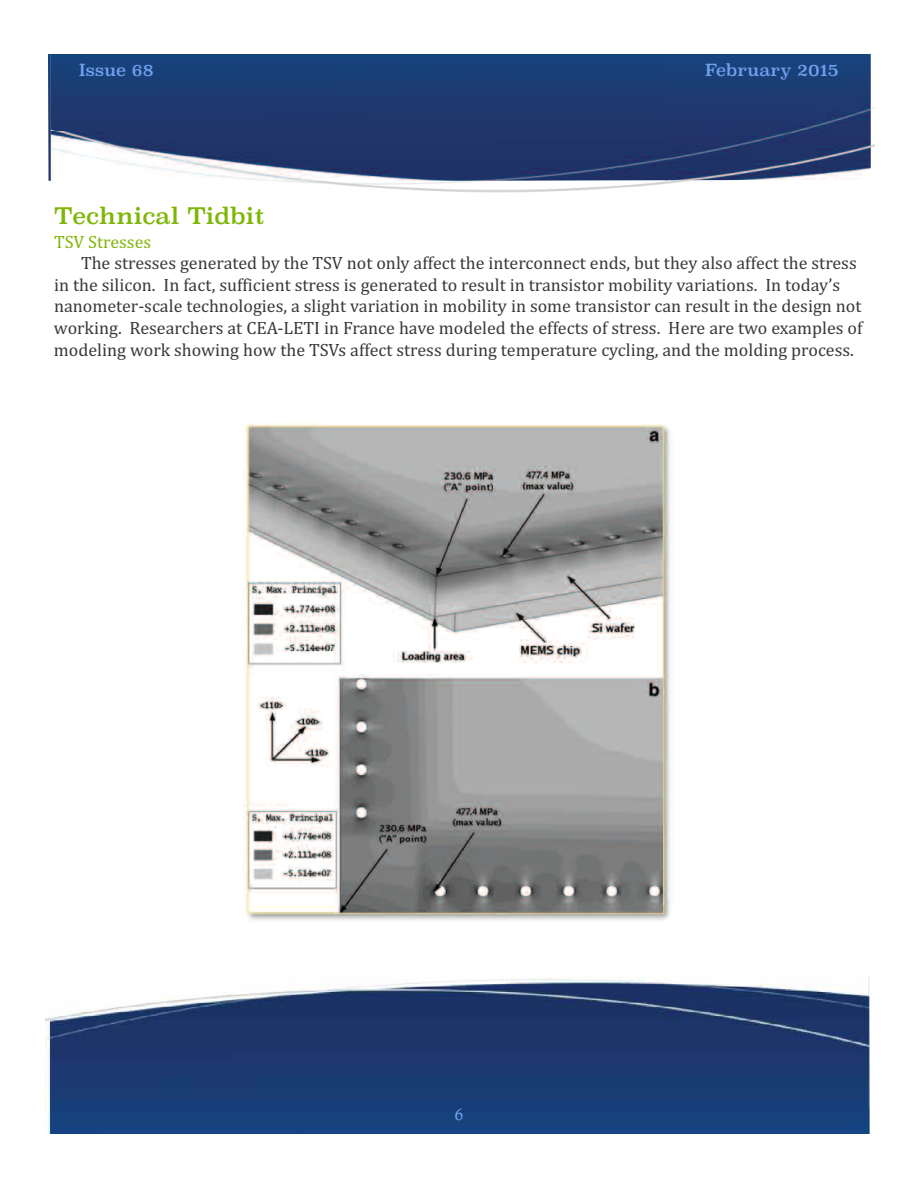
<style>
.page{position:relative;width:918px;height:1188px;background:#fff}
.page>*{position:absolute;margin:0;border:0;box-sizing:border-box;transform-origin:0 0}
.t1{font:22.5px "Superclarendon";color:#7eb606}
.t2{font:18px/21.6px "Cambria";color:#39383a}
.t3{font:18px "Cambria";color:#7eb606}
.t4{font:16.5px "Superclarendon";color:#6fa0ef}
.t5{font:16.5px "Calisto";color:#6fa0ef}
</style>
<div class="page">
<img style="left:48px;top:54px;width:3px;height:127px">
<img style="left:51px;top:54px;width:820px;height:127px">
<img style="left:45px;top:976px;width:825px;height:158px">
<img style="left:243px;top:423px;width:428px;height:498px">
<p class="t4" style="left:79px;top:59px;width:76px">Issue 68</p>
<p class="t4" style="left:705px;top:59px;width:135px">February 2015</p>
<p class="t1" style="left:54px;top:201px;width:212px">Technical Tidbit</p>
<p class="t3" style="left:54px;top:231px;width:99px">TSV Stresses</p>
<p class="t2" style="left:54px;top:252px;width:810px;text-indent:27px">The stresses generated by the TSV not only affect the interconnect ends, but they also affect the stress in the silicon. In fact, sufficient stress is generated to result in transistor mobility variations. In today’s nanometer-scale technologies, a slight variation in mobility in some transistor can result in the design not working. Researchers at CEA-LETI in France have modeled the effects of stress. Here are two examples of modeling work showing how the TSVs affect stress during temperature cycling, and the molding process.</p>
<p class="t5" style="left:455px;top:1108px;width:10px">6</p>
</div>
